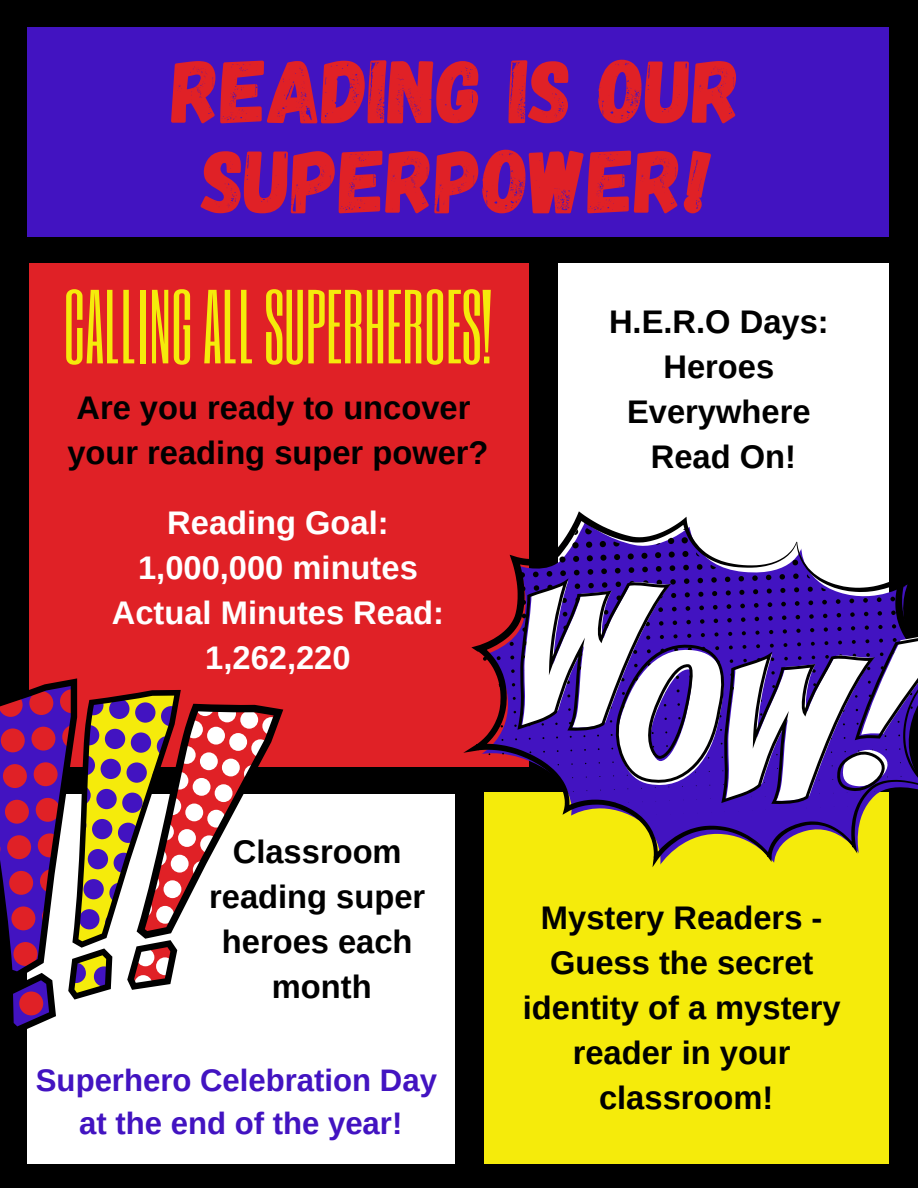
<style>
.page{position:relative;width:918px;height:1188px;background:#000}
.page>*{position:absolute;margin:0;border:0;box-sizing:border-box;transform-origin:0 0}
.t1{font:90px/90px "Gagalin";color:#e02126;text-align:center}
.t2{font:87.15px "Six Caps";color:#f5eb0b}
.t3{font:700 32.7px/45px "Arimo";color:#000;text-align:center}
.t4{font:700 32.7px/45px "Arimo";color:#fff;text-align:center}
.t5{font:700 31.2px/42.8px "Arimo";color:#4213c1;text-align:center}
</style>
<div class="page">
<div style="left:29px;top:263px;width:500px;height:504px;background:#e02126"></div>
<div style="left:558px;top:263px;width:331px;height:502px;background:#fff"></div>
<div style="left:27px;top:794px;width:427px;height:369px;background:#fff"></div>
<div style="left:27px;top:27px;width:862px;height:209px;background:#4213c1"></div>
<div style="left:484px;top:792px;width:405px;height:371px;background:#f5eb0b"></div>
<svg style="left:0;top:678px;width:283px;height:351px"></svg>
<svg style="left:454px;top:511px;width:405px;height:404px"></svg>
<svg style="left:503px;top:542px;width:415px;height:284px"></svg>
<h1 class="t1" style="left:172px;top:42px;width:571px">READING IS OUR<br>SUPERPOWER!</h1>
<h2 class="t2" style="left:63px;top:267px;width:430px">CALLINGALL SUPERHEROES!</h2>
<p class="t3" style="left:67px;top:385px;width:423px;text-align:left">Are you ready to uncover your reading super power?</p>
<p class="t4" style="left:112px;top:501px;width:334px">Reading Goal:<br>1,000,000 minutes<br>Actual Minutes Read:<br>1,262,220</p>
<p class="t3" style="left:609px;top:299px;width:221px">H.E.R.O Days:<br>Heroes<br>Everywhere<br>Read On!</p>
<p class="t3" style="left:209px;top:829px;width:218px">Classroom reading super heroes each month</p>
<p class="t5" style="left:36px;top:1059px;width:403px">Superhero Celebration Day at the end of the year!</p>
<p class="t3" style="left:523px;top:895px;width:319px">Mystery Readers -<br>Guess the secret identity of a mystery reader in your classroom!</p>
</div>
